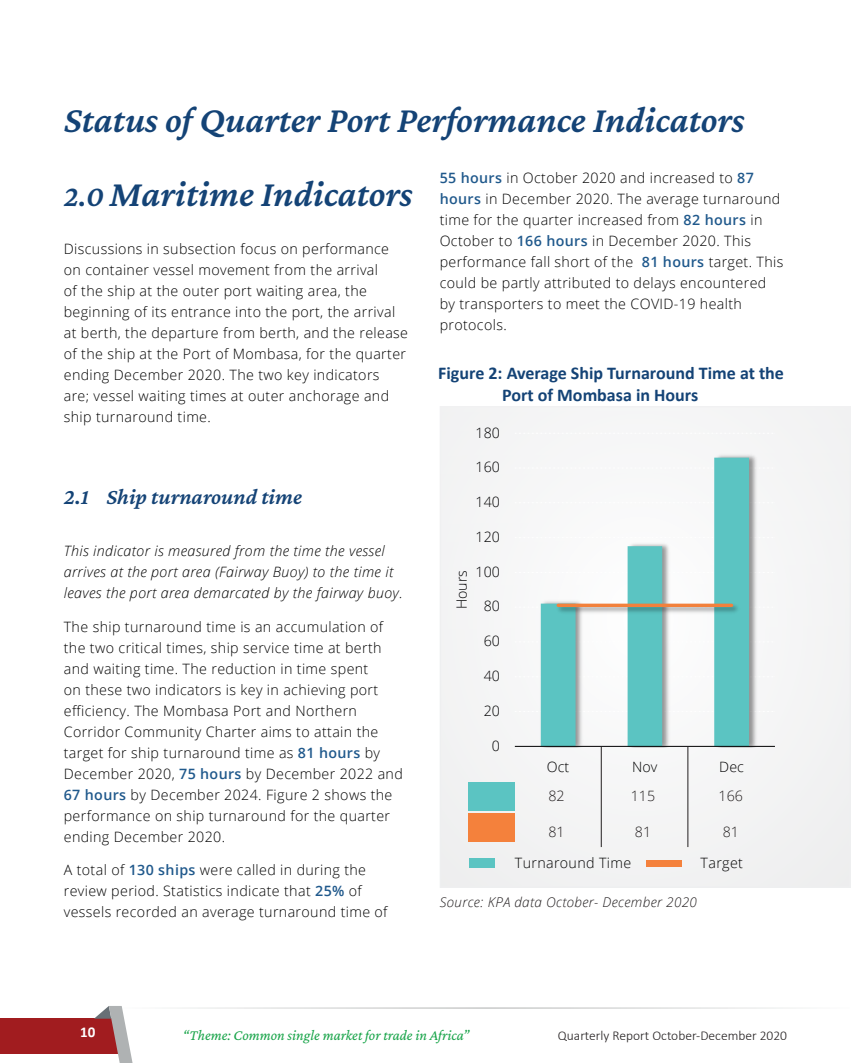
<style>
.page{position:relative;width:851px;height:1063px;background:#fff}
.page>*{position:absolute;margin:0;border:0;box-sizing:border-box;transform-origin:0 0}
.t1{font:italic 600 37.5px/73.3px "Crimson Pro";color:#144376}
.t2{font:italic 600 22.5px "Crimson Pro";color:#144376}
.t3{font:700 18px/21.6px "Calibri";color:#144376}
.t4{font:italic 15px "Crimson Pro";color:#18a449}
.t5{font:700 15px "Calibri";color:#fff}
.t6{font:300 14.25px/21px "Open Sans";letter-spacing:.025em;color:#010101}
.t7{font:italic 300 14.25px/21px "Open Sans";letter-spacing:.025em;color:#010101}
.t8{font:300 14.25px "Open Sans";color:#000001}
.t9{font:300 14.25px "Open Sans";color:#231f20}
.t10{font:300 13.5px "Calibri";color:#231f20}
.t11{font:italic 300 13.5px "Open Sans";letter-spacing:.025em;color:#231f20}
.s1{font-size:30px}
.s2{font-weight:600;color:#20598c}
</style>
<div class="page">
<div style="left:0;top:1018px;width:120px;height:36px;background:#a11c1f"></div>
<svg style="left:94px;top:1006px;width:39px;height:57px"></svg>
<div style="left:440px;top:407px;width:410px;height:480px;background:#f4f4f4"></div>
<div style="left:439px;top:406px;width:411px;height:482px;border:2px solid #c5c7cb"></div>
<div style="left:468px;top:814px;width:46px;height:28px;background:#f4813c"></div>
<div style="left:468px;top:782px;width:46px;height:28px;background:#5bc4c2"></div>
<div style="left:468px;top:858px;width:26px;height:10px;background:#5bc4c2"></div>
<div style="left:646px;top:860px;width:36px;height:7px;background:#f4813c"></div>
<img style="left:539px;top:455px;width:220px;height:291px">
<svg style="left:540px;top:458px;width:208px;height:288px"></svg>
<hr style="left:514px;top:746px;width:260px;height:1px;background:#000001">
<img style="left:553px;top:601px;width:189px;height:16px">
<hr style="left:558px;top:604px;width:173px;height:3px;background:#f2813c">
<hr style="left:687px;top:747px;width:1px;height:100px;background:#231f20">
<hr style="left:601px;top:747px;width:1px;height:100px;background:#231f20">
<h1 class="t1" style="left:64px;top:83px;width:682px">Status of Quarter Port Performance Indicators<br><span class="s1">2.0</span> Maritime Indicators</h1>
<p class="t6" style="left:64px;top:238px;width:346px">Discussions in subsection focus on performance on container vessel movement from the arrival<br>of the ship at the outer port waiting area, the beginning of its entrance into the port, the arrival at berth, the departure from berth, and the release of the ship at the Port of Mombasa, for the quarter ending December 2020. The two key indicators are; vessel waiting times at outer anchorage and ship turnaround time.</p>
<p class="t6" style="left:439px;top:167px;width:345px"><span class="s2">55 hours</span> in October 2020 and increased to <span class="s2">87 hours</span> in December 2020. The average turnaround time for the quarter increased from <span class="s2">82 hours</span> in October to <span class="s2">166 hours</span> in December 2020. This performance fall short of the <span class="s2">81 hours</span> target. This could be partly attributed to delays encountered by transporters to meet the COVID-19 health protocols.</p>
<p class="t3" style="left:502px;top:362px;width:283px;text-indent:-64px">Figure 2: Average Ship Turnaround Time at the<br>Port of Mombasa in Hours</p>
<p class="t8" style="left:475px;top:423px;width:26px">180</p>
<h2 class="t2" style="left:64px;top:482px;width:240px">2.1 Ship turnaround time</h2>
<p class="t7" style="left:64px;top:540px;width:340px">This indicator is measured from the time the vessel arrives at the port area (Fairway Buoy) to the time it leaves the port area demarcated by the fairway buoy.</p>
<p class="t6" style="left:64px;top:616px;width:340px">The ship turnaround time is an accumulation of the two critical times, ship service time at berth and waiting time. The reduction in time spent<br>on these two indicators is key in achieving port efficiency. The Mombasa Port and Northern Corridor Community Charter aims to attain the target for ship turnaround time as <span class="s2">81 hours</span> by December 2020, <span class="s2">75 hours</span> by December 2022 and <span class="s2">67 hours</span> by December 2024. Figure 2 shows the performance on ship turnaround for the quarter ending December 2020.</p>
<p class="t6" style="left:64px;top:859px;width:325px">A total of <span class="s2">130 ships</span> were called in during the review period. Statistics indicate that <span class="s2">25%</span> of vessels recorded an average turnaround time of</p>
<p class="t8" style="left:475px;top:457px;width:26px">160</p>
<p class="t8" style="left:475px;top:492px;width:26px">140</p>
<p class="t8" style="left:452px;top:609px;width:41px;rotate:-90deg">Hours</p>
<p class="t8" style="left:475px;top:527px;width:26px">120</p>
<p class="t8" style="left:475px;top:562px;width:26px">100</p>
<p class="t8" style="left:483px;top:597px;width:18px">80</p>
<p class="t8" style="left:483px;top:631px;width:18px">60</p>
<p class="t8" style="left:483px;top:666px;width:18px">40</p>
<p class="t8" style="left:483px;top:701px;width:18px">20</p>
<p class="t8" style="left:492px;top:736px;width:10px">0</p>
<p class="t8" style="left:547px;top:757px;width:24px">Oct</p>
<p class="t8" style="left:632px;top:757px;width:27px">Nov</p>
<p class="t8" style="left:719px;top:757px;width:26px">Dec</p>
<p class="t9" style="left:548px;top:786px;width:18px">82</p>
<p class="t9" style="left:630px;top:786px;width:26px">115</p>
<p class="t9" style="left:718px;top:786px;width:26px">166</p>
<p class="t9" style="left:548px;top:822px;width:18px">81</p>
<p class="t9" style="left:634px;top:822px;width:18px">81</p>
<p class="t9" style="left:722px;top:822px;width:18px">81</p>
<p class="t6" style="left:514px;top:852px;width:118px">Turnaround Time</p>
<p class="t6" style="left:700px;top:852px;width:44px">Target</p>
<p class="t11" style="left:439px;top:893px;width:259px">Source: KPA data October- December 2020</p>
<p class="t5" style="left:80px;top:1022px;width:17px">10</p>
<p class="t4" style="left:183px;top:1025px;width:288px">“Theme: Common single market for trade in Africa”</p>
<p class="t10" style="left:558px;top:1027px;width:231px">Quarterly Report October-December 2020</p>
</div>
